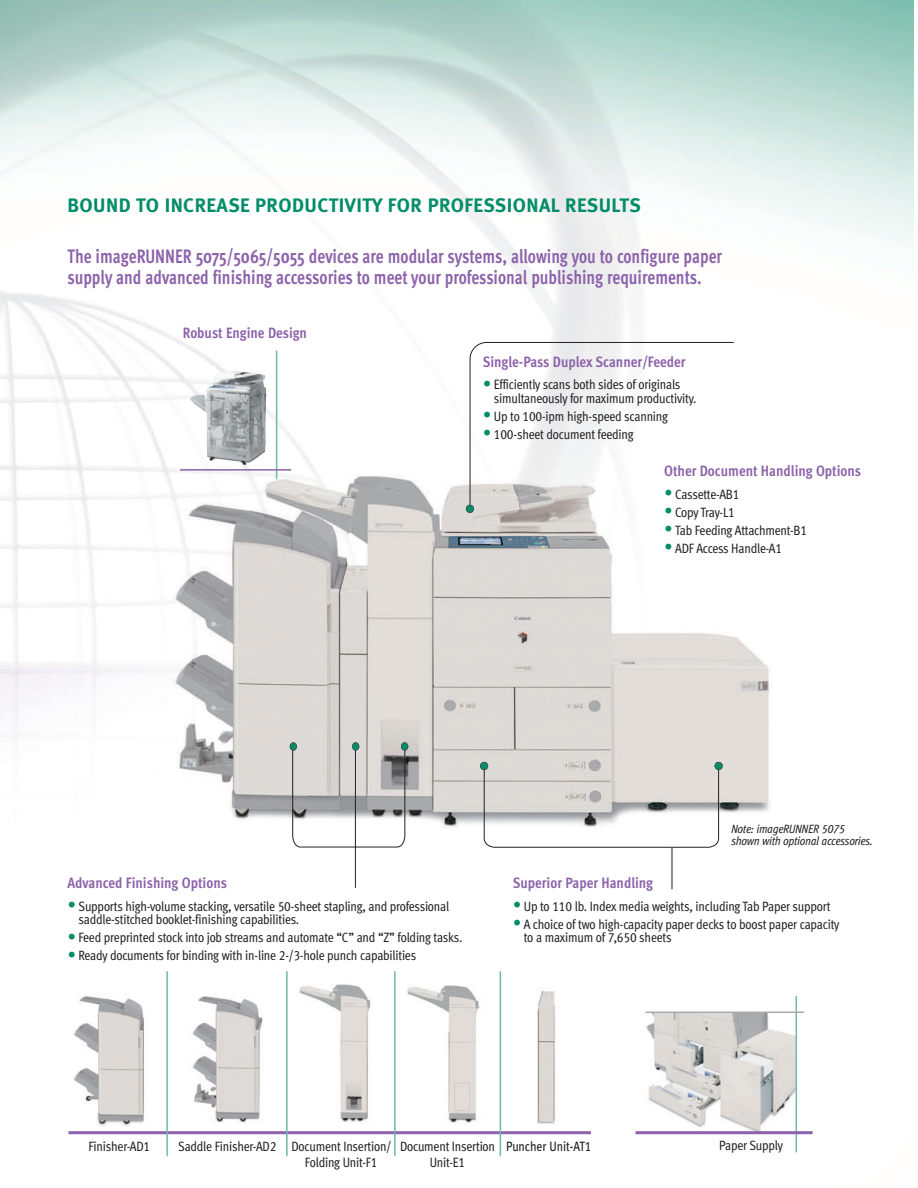
<style>
.page{position:relative;width:918px;height:1188px;background:#fff}
.page>*{position:absolute;margin:0;border:0;box-sizing:border-box;transform-origin:0 0}
.t1{font:700 19.5px/21px "Meta Cond";color:#8c62aa;scale:.9 1}
.t2{font:19.5px "Meta Bold LF";letter-spacing:.02em;color:#008d68}
.t3{font:700 15px "Meta Cond";color:#8c62aa}
.t4{font:15px "Meta Cond Bold LF";color:#8c62aa}
.t5{font:13.5px/13.5px "Meta Cond Book LF";letter-spacing:-.015em;color:#231f20}
.t6{font:13.5px "Meta Book LF";color:#231f20;scale:.87 1}
.t7{font:italic 12px/12px "Meta Cond Book Lf";letter-spacing:-.015em;color:#231f20}
.s1{font-size:21px;color:#008d68}
</style>
<div class="page">
<img style="left:0;top:0;width:913px;height:1157px">
<img style="left:68px;top:977px;width:91px;height:162px">
<img style="left:644px;top:1012px;width:152px;height:132px">
<hr style="left:796px;top:996px;width:1px;height:156px;background:#70b9a7">
<hr style="left:636px;top:1131px;width:177px;height:3px;background:#8c62aa">
<img style="left:189px;top:371px;width:78px;height:94px">
<hr style="left:276px;top:351px;width:1px;height:128px;background:#70b9a7">
<hr style="left:180px;top:469px;width:111px;height:2px;background:#8c62aa">
<hr style="left:68px;top:1131px;width:523px;height:3px;background:#8c62aa">
<hr style="left:286px;top:971px;width:2px;height:185px;background:#70b9a7">
<hr style="left:394px;top:971px;width:2px;height:185px;background:#70b9a7">
<hr style="left:500px;top:971px;width:1px;height:185px;background:#70b9a7">
<hr style="left:166px;top:971px;width:2px;height:185px;background:#70b9a7">
<svg style="left:469px;top:342px;width:266px;height:164px"></svg>
<div style="left:466px;top:505px;width:8px;height:8px;background:#008d68;border-radius:50%"></div>
<div style="left:466px;top:505px;width:8px;height:8px;border:1px solid #231f20;border-radius:50%"></div>
<hr style="left:355px;top:745px;width:1px;height:143px;background:#231f20">
<svg style="left:292px;top:744px;width:114px;height:104px"></svg>
<div style="left:290px;top:743px;width:7px;height:7px;background:#008d68;border-radius:50%"></div>
<div style="left:290px;top:742px;width:7px;height:9px;border:1px solid #231f20;border-radius:50%"></div>
<div style="left:401px;top:743px;width:7px;height:7px;background:#008d68;border-radius:50%"></div>
<div style="left:401px;top:742px;width:7px;height:9px;border:1px solid #231f20;border-radius:50%"></div>
<div style="left:352px;top:743px;width:7px;height:7px;background:#008d68;border-radius:50%"></div>
<div style="left:352px;top:742px;width:7px;height:9px;border:1px solid #231f20;border-radius:50%"></div>
<hr style="left:672px;top:848px;width:1px;height:41px;background:#231f20">
<svg style="left:483px;top:764px;width:236px;height:84px"></svg>
<div style="left:715px;top:762px;width:7px;height:8px;background:#008d68;border-radius:50%"></div>
<div style="left:714px;top:762px;width:9px;height:8px;border:1px solid #231f20;border-radius:50%"></div>
<div style="left:480px;top:762px;width:8px;height:8px;background:#008d68;border-radius:50%"></div>
<div style="left:480px;top:762px;width:8px;height:8px;border:1px solid #231f20;border-radius:50%"></div>
<hr style="left:645px;top:1012px;width:159px;height:1px;background:#a8a9ad">
<img style="left:184px;top:979px;width:86px;height:147px">
<img style="left:298px;top:979px;width:85px;height:146px">
<div style="left:406px;top:979px;width:86px;height:146px;background:#fff"></div>
<img style="left:407px;top:985px;width:74px;height:138px">
<img style="left:519px;top:988px;width:55px;height:139px">
<h1 class="t2" style="left:68px;top:198px;width:575px">BOUND TO INCREASE PRODUCTIVITY FOR PROFESSIONAL RESULTS</h1>
<h1 class="t1" style="left:68px;top:248px;width:729px">The imageRUNNER 5075/5065/5055 devices are modular systems, allowing you to configure paper supply and advanced finishing accessories to meet your professional publishing requirements.</h1>
<p class="t4" style="left:183px;top:327px;width:126px">Robust Engine Design</p>
<p class="t3" style="left:483px;top:356px;width:204px">Single-Pass Duplex Scanner/Feeder</p>
<p class="t5" style="left:494px;top:379px;width:204px;text-indent:-11px"><span class="s1">•</span> Efficiently scans both sides of originals simultaneously for maximum productivity.</p>
<p class="t5" style="left:483px;top:411px;width:187px"><span class="s1">•</span> Up to 100-ipm high-speed scanning</p>
<p class="t5" style="left:483px;top:429px;width:152px"><span class="s1">•</span> 100-sheet document feeding</p>
<p class="t3" style="left:664px;top:465px;width:198px">Other Document Handling Options</p>
<p class="t5" style="left:664px;top:488px;width:77px"><span class="s1">•</span> Cassette-AB1</p>
<p class="t5" style="left:664px;top:506px;width:72px"><span class="s1">•</span> Copy Tray-L1</p>
<p class="t5" style="left:664px;top:524px;width:144px"><span class="s1">•</span> Tab Feeding Attachment-B1</p>
<p class="t5" style="left:664px;top:542px;width:120px"><span class="s1">•</span> ADF Access Handle-A1</p>
<p class="t3" style="left:68px;top:877px;width:161px">Advanced Finishing Options</p>
<p class="t5" style="left:79px;top:900px;width:372px;text-indent:-11px"><span class="s1">•</span> Supports high-volume stacking, versatile 50-sheet stapling, and professional saddle-stitched booklet-finishing capabilities.</p>
<p class="t5" style="left:68px;top:932px;width:397px"><span class="s1">•</span> Feed preprinted stock into job streams and automate “C” and “Z” folding tasks.</p>
<p class="t5" style="left:68px;top:950px;width:350px"><span class="s1">•</span> Ready documents for binding with in-line 2-/3-hole punch capabilities</p>
<p class="t7" style="left:731px;top:824px;width:143px">Note: imageRUNNER 5075 shown with optional accessories.</p>
<p class="t3" style="left:513px;top:877px;width:142px">Superior Paper Handling</p>
<p class="t5" style="left:513px;top:900px;width:319px"><span class="s1">•</span> Up to 110 lb. Index media weights, including Tab Paper support</p>
<p class="t5" style="left:524px;top:918px;width:317px;text-indent:-11px"><span class="s1">•</span> A choice of two high-capacity paper decks to boost paper capacity to a maximum of 7,650 sheets</p>
<p class="t5" style="left:400px;top:1139px;width:97px;line-height:16.5px;text-align:center">Document Insertion<br>Unit-E1</p>
<p class="t5" style="left:719px;top:1140px;width:65px">Paper Supply</p>
<p class="t5" style="left:89px;top:1140px;width:63px">Finisher-AD1</p>
<p class="t5" style="left:178px;top:1140px;width:214px">Saddle Finisher-AD2 Document Insertion/</p>
<p class="t6" style="left:506px;top:1141px;width:100px">Puncher Unit-AT1</p>
<p class="t5" style="left:305px;top:1157px;width:74px">Folding Unit-F1</p>
</div>
